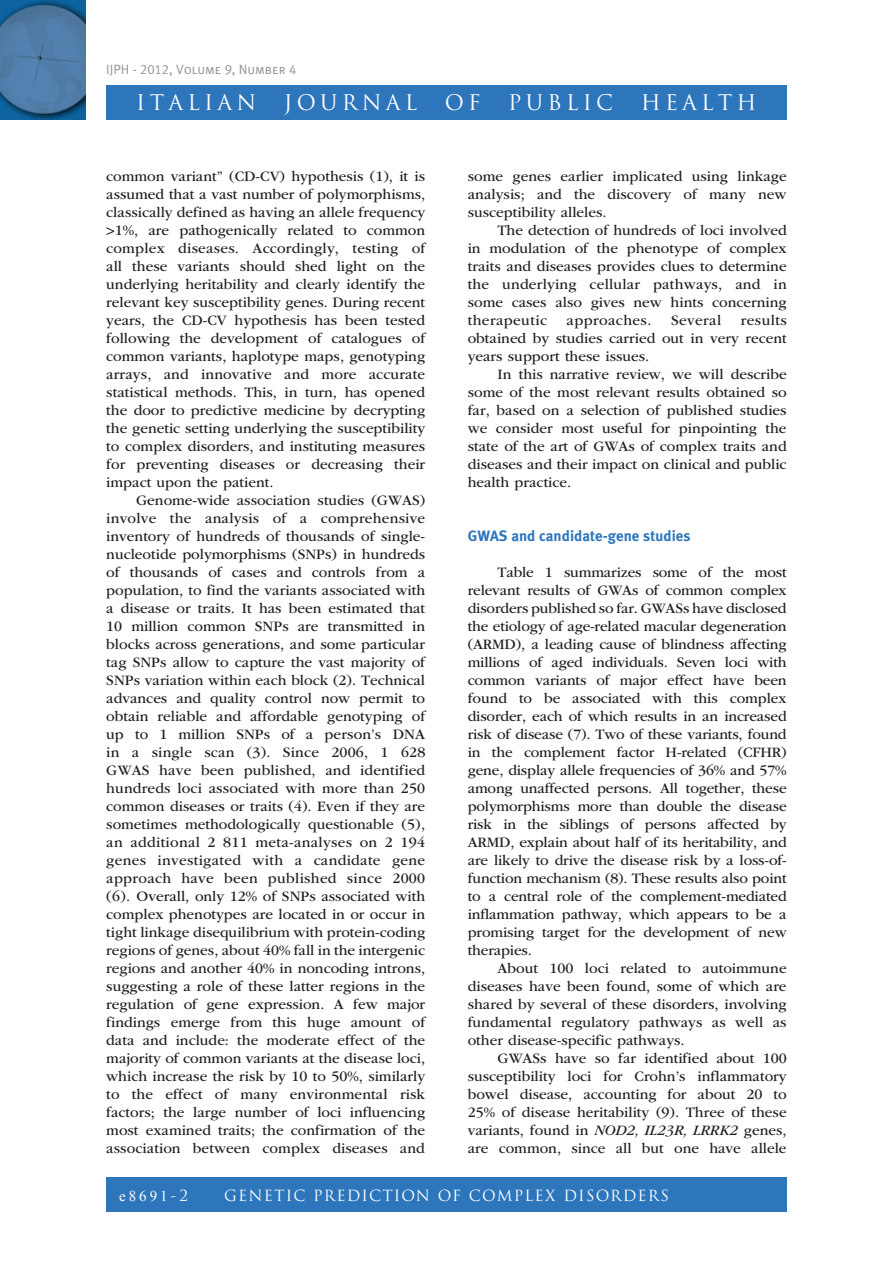
<style>
.page{position:relative;width:893px;height:1263px;background:#fff}
.page>*{position:absolute;margin:0;border:0;box-sizing:border-box;transform-origin:0 0}
.t1{font:21px "Trajan Pro";letter-spacing:.2em;color:#fff}
.t2{font:15px/18px "ITC Garamond Std";color:#231f20;text-align:justify}
.t3{font:15px "Trajan Pro";letter-spacing:.075em;color:#fff}
.t4{font:700 15px "Meta Plus";color:#2e76bc}
.t5{font:15px "ITC Garamond Std";letter-spacing:.025em;color:#231f20}
.t6{font:15px "Times New Roman";letter-spacing:.2em;color:#fff}
.t7{font:13.5px "Meta Plus Normal Caps";color:#939598}
.s1{font-style:italic}
.s2{font-family:"Trajan Pro"}
</style>
<div class="page">
<div style="left:106px;top:85px;width:681px;height:34px;background:#2e76bc"></div>
<div style="left:106px;top:1178px;width:681px;height:34px;background:#2e76bc"></div>
<img style="left:0;top:0;width:85px;height:119px">
<p class="t7" style="left:106px;top:62px;width:192px">IJPH - 2012, Volume 9, Number 4</p>
<h1 class="t1" style="left:136px;top:89px;width:121px">ITALIAN</h1>
<h1 class="t1" style="left:284px;top:89px;width:135px">JOURNAL</h1>
<h1 class="t1" style="left:445px;top:89px;width:37px">OF</h1>
<h1 class="t1" style="left:508px;top:89px;width:106px">PUBLIC</h1>
<h1 class="t1" style="left:641px;top:89px;width:117px">HEALTH</h1>
<p class="t2" style="left:106px;top:167px;width:321px">common variant” (CD-CV) hypothesis (1), it is assumed that a vast number of polymorphisms, classically defined as having an allele frequency &gt;1%, are pathogenically related to common complex diseases. Accordingly, testing of all these variants should shed light on the underlying heritability and clearly identify the relevant key susceptibility genes. During recent years, the CD-CV hypothesis has been tested following the development of catalogues of common variants, haplotype maps, genotyping arrays, and innovative and more accurate statistical methods. This, in turn, has opened the door to predictive medicine by decrypting the genetic setting underlying the susceptibility to complex disorders, and instituting measures for preventing diseases or decreasing their impact upon the patient.</p>
<p class="t2" style="left:106px;top:491px;width:321px;text-indent:30px">Genome-wide association studies (GWAS) involve the analysis of a comprehensive inventory of hundreds of thousands of single&shy;nucleotide polymorphisms (SNPs) in hundreds of thousands of cases and controls from a population, to find the variants associated with a disease or traits. It has been estimated that 10 million common SNPs are transmitted in blocks across generations, and some particular tag SNPs allow to capture the vast majority of SNPs variation within each block (2). Technical advances and quality control now permit to obtain reliable and affordable genotyping of up to 1 million SNPs of a person’s DNA in a single scan (3). Since 2006, 1 628<br>GWAS have been published, and identified hundreds loci associated with more than 250 common diseases or traits (4). Even if they are sometimes methodologically questionable (5), an additional 2 811 meta-analyses on 2 194 genes investigated with a candidate gene approach have been published since 2000 (6). Overall, only 12% of SNPs associated with complex phenotypes are located in or occur in tight linkage disequilibrium with protein-coding regions of genes, about 40% fall in the intergenic regions and another 40% in noncoding introns, suggesting a role of these latter regions in the regulation of gene expression. A few major findings emerge from this huge amount of data and include: the moderate effect of the majority of common variants at the disease loci, which increase the risk by 10 to 50%, similarly to the effect of many environmental risk factors; the large number of loci influencing most examined traits; the confirmation of the association between complex diseases and</p>
<p class="t2" style="left:468px;top:167px;width:320px">some genes earlier implicated using linkage analysis; and the discovery of many new susceptibility alleles.</p>
<p class="t2" style="left:468px;top:221px;width:321px;text-indent:30px">The detection of hundreds of loci involved in modulation of the phenotype of complex traits and diseases provides clues to determine the underlying cellular pathways, and in some cases also gives new hints concerning therapeutic</p>
<p class="t2" style="left:468px;top:311px;width:321px;text-indent:273px">results obtained by studies carried out in very recent years support these issues.</p>
<p class="t2" style="left:468px;top:365px;width:320px;text-indent:30px">In this narrative review, we will describe some of the most relevant results obtained so far, based on a selection of published studies we consider most useful for pinpointing the state of the art of GWAs of complex traits and diseases and their impact on clinical and public health practice.</p>
<p class="t4" style="left:468px;top:527px;width:224px">GWAS and candidate-gene studies</p>
<p class="t2" style="left:468px;top:563px;width:320px;text-indent:30px">Table 1 summarizes some of the most relevant results of GWAs of common complex disorders published so far. GWASs have disclosed the etiology of age-related macular degeneration (ARMD), a leading cause of blindness affecting millions of aged individuals. Seven loci with common variants of major effect have been found to be associated with this complex disorder, each of which results in an increased risk of disease (7). Two of these variants, found in the complement factor H-related (CFHR) gene, display allele frequencies of 36% and 57% among unaffected persons. All together, these polymorphisms more than double the disease risk in the siblings of persons affected by ARMD, explain about half of its heritability, and are likely to drive the disease risk by a loss-of&shy;function mechanism (8). These results also point to a central role of the complement-mediated inflammation pathway, which appears to be a promising target for the development of new therapies.</p>
<p class="t2" style="left:468px;top:959px;width:320px;text-indent:30px">About 100 loci related to autoimmune diseases have been found, some of which are shared by several of these disorders, involving fundamental regulatory pathways as well as other disease-specific pathways.</p>
<p class="t2" style="left:468px;top:1049px;width:320px;text-indent:30px">GWASs have so far identified about 100 susceptibility loci for Crohn’s inflammatory bowel disease, accounting for about 20 to 25% of disease heritability (9). Three of these variants, found in <span class="s1">NOD2, IL23R, LRRK2</span> genes, are common, since all but one have allele</p>
<p class="t5" style="left:567px;top:312px;width:86px">approaches.</p>
<p class="t5" style="left:671px;top:312px;width:52px">Several</p>
<p class="t6" style="left:119px;top:1185px;width:71px">e8691<span class="s2">-2</span></p>
<p class="t3" style="left:224px;top:1185px;width:26px">GENETIC</p>
<p class="t3" style="left:313px;top:1185px;width:11px">PRE</p>
<p class="t3" style="left:347px;top:1185px;width:27px">DICTION</p>
<p class="t3" style="left:438px;top:1185px;width:12px">OF</p>
<p class="t3" style="left:469px;top:1185px;width:55px">COMPLE</p>
<p class="t3" style="left:545px;top:1185px;width:125px">X DISORDERS</p>
</div>
